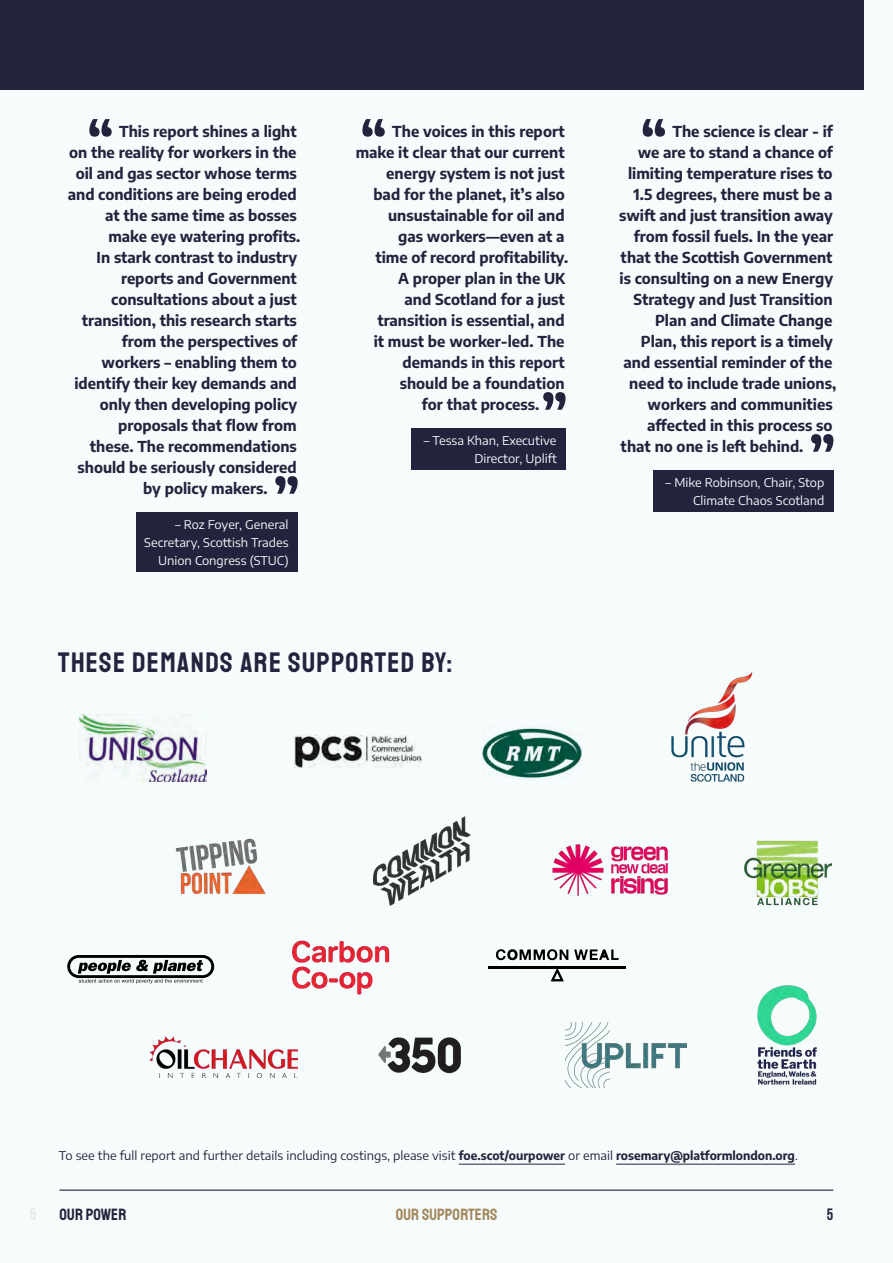
<style>
.page{position:relative;width:893px;height:1263px;background:#f6fcfc}
.page>*{position:absolute;margin:0;border:0;box-sizing:border-box;transform-origin:0 0}
.Endorsed_by{font:28.5px "Staatliches";letter-spacing:.05em;color:#22243d}
.Running_Header_Botto{font:16.5px "Staatliches";letter-spacing:.01em;color:#a3885e}
.Running_Header_Botto-2{font:16.5px "Staatliches";letter-spacing:.01em;color:#21243b}
.Page_number{font:700 16.5px "Bebas Neue";color:#21243b}
.t1{font:700 16.5px "Bebas Neue";color:#ebe9e6}
.Quote_Very_Small{font:100 condensed 15px "Encode Sans";color:#22243d}
.Quote_name_dark{font:100 condensed 12px/18px "Encode Sans";color:#f6fcfc;text-align:right}
.Main_Body_Dark{font:100 condensed 12px "Encode Sans";color:#21243b}
</style>
<div class="page">
<img style="left:378px;top:1037px;width:83px;height:37px">
<img style="left:292px;top:940px;width:98px;height:55px">
<img style="left:552px;top:844px;width:116px;height:52px">
<hr style="left:489px;top:966px;width:137px;height:3px;background:#000">
<svg style="left:551px;top:969px;width:13px;height:12px"></svg>
<svg style="left:574px;top:949px;width:45px;height:11px"></svg>
<svg style="left:496px;top:949px;width:72px;height:11px"></svg>
<img style="left:757px;top:985px;width:60px;height:100px">
<img style="left:745px;top:840px;width:87px;height:66px">
<img style="left:150px;top:1037px;width:148px;height:40px">
<img style="left:294px;top:735px;width:127px;height:33px">
<svg style="left:67px;top:955px;width:147px;height:28px"></svg>
<img style="left:481px;top:728px;width:102px;height:50px">
<img style="left:79px;top:715px;width:128px;height:67px">
<img style="left:175px;top:838px;width:91px;height:57px">
<img style="left:671px;top:672px;width:82px;height:110px">
<img style="left:565px;top:1023px;width:122px;height:64px">
<div style="left:136px;top:512px;width:162px;height:60px;background:#22243d"></div>
<svg style="left:89px;top:119px;width:23px;height:18px"></svg>
<svg style="left:275px;top:476px;width:23px;height:18px"></svg>
<div style="left:411px;top:428px;width:155px;height:42px;background:#22243d"></div>
<svg style="left:362px;top:119px;width:23px;height:18px"></svg>
<svg style="left:543px;top:392px;width:23px;height:18px"></svg>
<div style="left:653px;top:470px;width:180px;height:42px;background:#22243d"></div>
<svg style="left:643px;top:119px;width:22px;height:18px"></svg>
<svg style="left:811px;top:434px;width:22px;height:18px"></svg>
<img style="left:374px;top:817px;width:96px;height:88px">
<hr style="left:459px;top:1164px;width:106px;height:1px;background:#21243b">
<hr style="left:616px;top:1164px;width:179px;height:1px;background:#21243b">
<div style="left:0;top:0;width:863px;height:89px;background:#21243b"></div>
<hr style="left:60px;top:1189px;width:773px;height:2px;background:#21243b">
<p class="Quote_Very_Small" style="left:119px;top:121px;width:179px">This report shines a light</p>
<p class="Quote_Very_Small" style="left:69px;top:142px;width:229px">on the reality for workers in the</p>
<p class="Quote_Very_Small" style="left:76px;top:163px;width:223px">oil and gas sector whose terms</p>
<p class="Quote_Very_Small" style="left:68px;top:184px;width:230px">and conditions are being eroded</p>
<p class="Quote_Very_Small" style="left:105px;top:205px;width:193px">at the same time as bosses</p>
<p class="Quote_Very_Small" style="left:108px;top:226px;width:194px">make eye watering profits.</p>
<p class="Quote_Very_Small" style="left:97px;top:247px;width:202px">In stark contrast to industry</p>
<p class="Quote_Very_Small" style="left:121px;top:268px;width:177px">reports and Government</p>
<p class="Quote_Very_Small" style="left:111px;top:289px;width:187px">consultations about a just</p>
<p class="Quote_Very_Small" style="left:82px;top:310px;width:216px">transition, this research starts</p>
<p class="Quote_Very_Small" style="left:122px;top:331px;width:177px">from the perspectives of</p>
<p class="Quote_Very_Small" style="left:102px;top:352px;width:197px">workers – enabling them to</p>
<p class="Quote_Very_Small" style="left:74px;top:373px;width:224px">identify their key demands and</p>
<p class="Quote_Very_Small" style="left:100px;top:394px;width:199px">only then developing policy</p>
<p class="Quote_Very_Small" style="left:118px;top:415px;width:180px">proposals that flow from</p>
<p class="Quote_Very_Small" style="left:90px;top:436px;width:208px">these. The recommendations</p>
<p class="Quote_Very_Small" style="left:78px;top:457px;width:221px">should be seriously considered</p>
<p class="Quote_Very_Small" style="left:143px;top:478px;width:126px">by policy makers.</p>
<p class="Quote_name_dark" style="left:144px;top:515px;width:146px">– Roz Foyer, General<br>Secretary, Scottish Trades<br>Union Congress (STUC)</p>
<p class="Quote_Very_Small" style="left:392px;top:121px;width:174px">The voices in this report</p>
<p class="Quote_Very_Small" style="left:356px;top:142px;width:210px">make it clear that our current</p>
<p class="Quote_Very_Small" style="left:386px;top:163px;width:180px">energy system is not just</p>
<p class="Quote_Very_Small" style="left:373px;top:184px;width:193px">bad for the planet, it’s also</p>
<p class="Quote_Very_Small" style="left:388px;top:205px;width:178px">unsustainable for oil and</p>
<p class="Quote_Very_Small" style="left:398px;top:226px;width:168px">gas workers—even at a</p>
<p class="Quote_Very_Small" style="left:375px;top:247px;width:194px">time of record profitability.</p>
<p class="Quote_Very_Small" style="left:398px;top:268px;width:169px">A proper plan in the UK</p>
<p class="Quote_Very_Small" style="left:405px;top:289px;width:162px">and Scotland for a just</p>
<p class="Quote_Very_Small" style="left:377px;top:310px;width:189px">transition is essential, and</p>
<p class="Quote_Very_Small" style="left:374px;top:331px;width:192px">it must be worker-led. The</p>
<p class="Quote_Very_Small" style="left:403px;top:352px;width:164px">demands in this report</p>
<p class="Quote_Very_Small" style="left:400px;top:373px;width:166px">should be a foundation</p>
<p class="Quote_Very_Small" style="left:422px;top:394px;width:119px">for that process.</p>
<p class="Quote_name_dark" style="left:424px;top:431px;width:135px">– Tessa Khan, Executive<br>Director, Uplift</p>
<p class="Endorsed_by" style="left:58px;top:644px;width:395px">THESE DEMANDS ARE SUPPORTED BY:</p>
<p class="Quote_Very_Small" style="left:672px;top:121px;width:162px">The science is clear - if</p>
<p class="Quote_Very_Small" style="left:638px;top:142px;width:197px">we are to stand a chance of</p>
<p class="Quote_Very_Small" style="left:628px;top:163px;width:206px">limiting temperature rises to</p>
<p class="Quote_Very_Small" style="left:633px;top:184px;width:200px">1.5 degrees, there must be a</p>
<p class="Quote_Very_Small" style="left:619px;top:205px;width:215px">swift and just transition away</p>
<p class="Quote_Very_Small" style="left:634px;top:226px;width:201px">from fossil fuels. In the year</p>
<p class="Quote_Very_Small" style="left:621px;top:247px;width:213px">that the Scottish Government</p>
<p class="Quote_Very_Small" style="left:619px;top:268px;width:215px">is consulting on a new Energy</p>
<p class="Quote_Very_Small" style="left:634px;top:289px;width:200px">Strategy and Just Transition</p>
<p class="Quote_Very_Small" style="left:655px;top:310px;width:179px">Plan and Climate Change</p>
<p class="Quote_Very_Small" style="left:641px;top:331px;width:194px">Plan, this report is a timely</p>
<p class="Quote_Very_Small" style="left:623px;top:352px;width:210px">and essential reminder of the</p>
<p class="Quote_Very_Small" style="left:629px;top:373px;width:208px">need to include trade unions,</p>
<p class="Quote_Very_Small" style="left:648px;top:394px;width:187px">workers and communities</p>
<p class="Quote_Very_Small" style="left:647px;top:415px;width:187px">affected in this process so</p>
<p class="Quote_Very_Small" style="left:621px;top:436px;width:184px">that no one is left behind.</p>
<p class="Quote_name_dark" style="left:666px;top:473px;width:160px">– Mike Robinson, Chair, Stop<br>Climate Chaos Scotland</p>
<p class="t1" style="left:30px;top:1206px;width:8px">5</p>
<p class="Main_Body_Dark" style="left:59px;top:1147px;width:741px">To see the full report and further details including costings, please visit foe.scot/ourpower or email rosemary@platformlondon.org.</p>
<p class="Running_Header_Botto-2" style="left:60px;top:1204px;width:68px">OUR POWER</p>
<p class="Running_Header_Botto" style="left:396px;top:1204px;width:103px">OUR SUPPORTERS</p>
<p class="Page_number" style="left:827px;top:1206px;width:8px">5</p>
</div>
